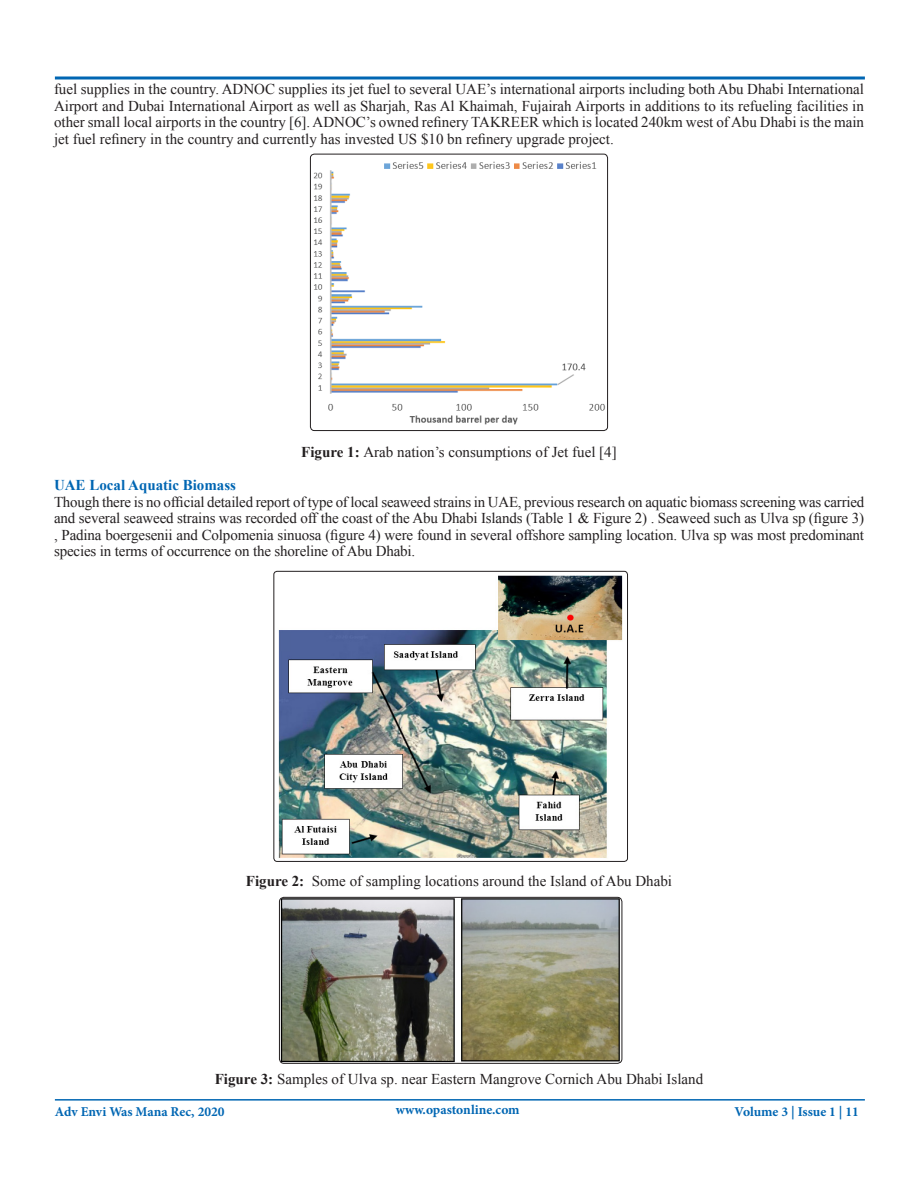
<style>
.page{position:relative;width:918px;height:1188px;background:#fff}
.page>*{position:absolute;margin:0;border:0;box-sizing:border-box;transform-origin:0 0}
.t1{font:15px/16.5px "Times New Roman";color:#231f20;text-align:justify}
.t2{font:700 15px "Times New Roman";color:#0166b3}
.t3{font:700 13.5px "Minion Pro";color:#0166b3}
.s1{font-weight:700}
</style>
<div class="page">
<hr style="left:55px;top:1099px;width:810px;height:2px;background:#0166b3">
<svg style="left:54px;top:76px;width:811px;height:4px;background:#408cc5"></svg>
<img style="left:310px;top:154px;width:298px;height:271px">
<div style="left:310px;top:154px;width:298px;height:277px;border:1px solid #231f20;border-radius:4px"></div>
<img style="left:274px;top:571px;width:354px;height:290px">
<div style="left:274px;top:571px;width:354px;height:291px;border:1px solid #231f20;border-radius:3px"></div>
<img style="left:281px;top:897px;width:341px;height:166px">
<div style="left:279px;top:897px;width:343px;height:167px;border:1px solid #231f20;border-radius:5px"></div>
<p class="t1" style="left:54px;top:81px;width:812px">fuel supplies in the country. ADNOC supplies its jet fuel to several UAE’s international airports including both Abu Dhabi International Airport and Dubai International Airport as well as Sharjah, Ras Al Khaimah, Fujairah Airports in additions to its refueling facilities in other small local airports in the country [6]. ADNOC’s owned refinery TAKREER which is located 240km west of Abu Dhabi is the main jet fuel refinery in the country and currently has invested US $10 bn refinery upgrade project.</p>
<p class="t1" style="left:301px;top:444px;width:317px"><span class="s1">Figure 1:</span> Arab nation’s consumptions of Jet fuel [4]</p>
<p class="t2" style="left:54px;top:475px;width:184px">UAE Local Aquatic Biomass</p>
<p class="t1" style="left:54px;top:493px;width:812px">Though there is no official detailed report of type of local seaweed strains in UAE, previous research on aquatic biomass screening was carried and several seaweed strains was recorded off the coast of the Abu Dhabi Islands (Table 1 &amp; Figure 2) . Seaweed such as Ulva sp (figure 3) , Padina boergesenii and Colpomenia sinuosa (figure 4) were found in several offshore sampling location. Ulva sp was most predominant species in terms of occurrence on the shoreline of Abu Dhabi.</p>
<p class="t1" style="left:246px;top:873px;width:428px"><span class="s1">Figure 2:</span> Some of sampling locations around the Island of Abu Dhabi</p>
<p class="t1" style="left:215px;top:1071px;width:490px"><span class="s1">Figure 3:</span> Samples of Ulva sp. near Eastern Mangrove Cornich Abu Dhabi Island</p>
<p class="t3" style="left:396px;top:1100px;width:126px">www.opastonline.com</p>
<p class="t3" style="left:55px;top:1102px;width:171px">Adv Envi Was Mana Rec, 2020</p>
<p class="t3" style="left:735px;top:1102px;width:126px">Volume 3 | Issue 1 | 11</p>
</div>
